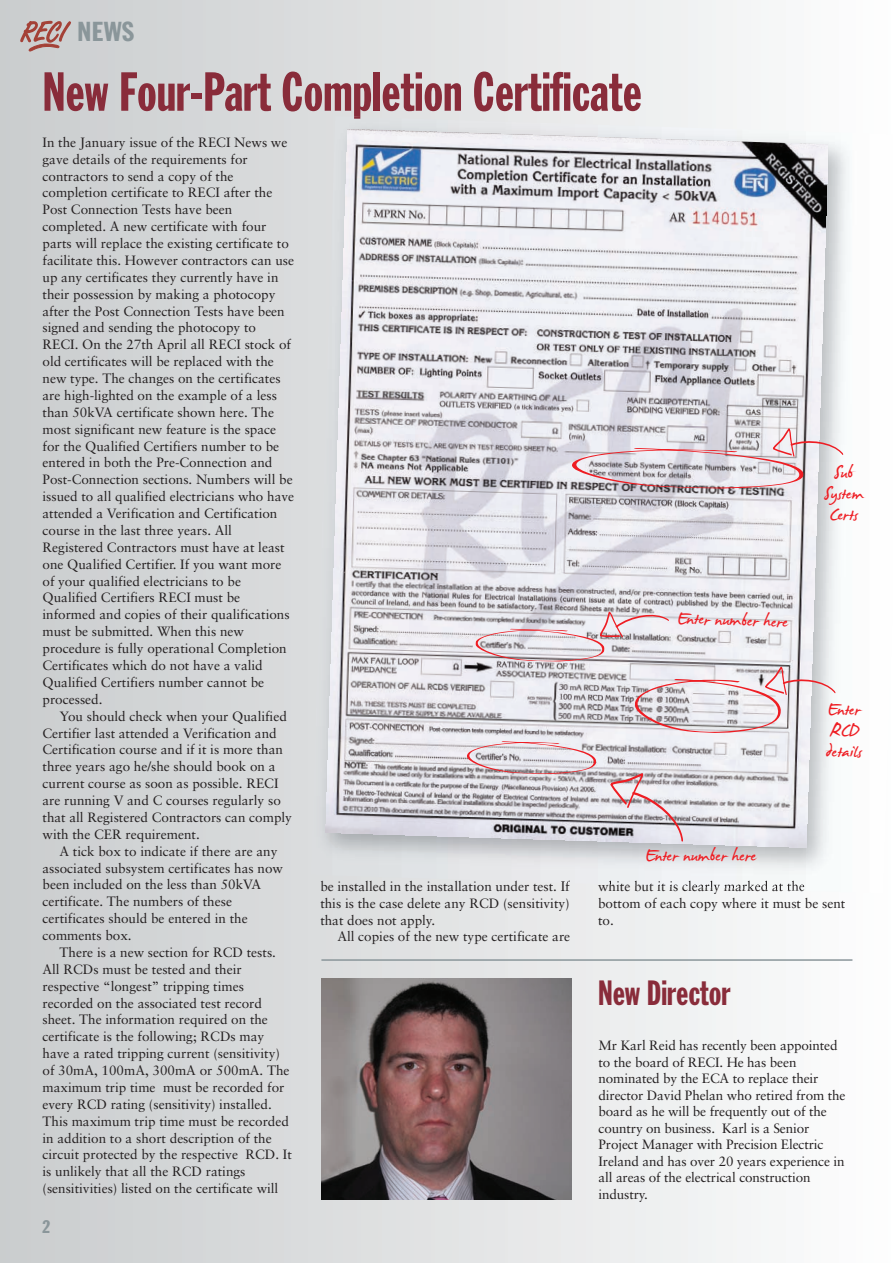
<style>
.page{position:relative;width:893px;height:1263px;background:#fff}
.page>*{position:absolute;margin:0;border:0;box-sizing:border-box;transform-origin:0 0}
.t1{font:54px "Franklin Gothic Extra Cond";color:#892c3a}
.t2{font:34.5px "Franklin Gothic Extra Cond";color:#892c3a}
.t3{font:27px/21px "James Fajardo";color:#ee1d23}
.t4{font:27px "Franklin Gothic Extra Cond";color:#8a969a;scale:1.2 1}
.t5{font:18px "Franklin Gothic Extra Cond";color:#8a969a;scale:1.2 1}
.t6{font:13.5px/16.8px "Sabon";color:#231f20}
</style>
<div class="page">
<div style="left:0;top:0;width:893px;height:1263px;background:linear-gradient(to right,#c9cbcd,#fcfdfd)"></div>
<svg style="left:20px;top:21px;width:51px;height:30px"></svg>
<hr style="left:321px;top:959px;width:531px;height:2px;background:#8a969a">
<img style="left:311px;top:116px;width:582px;height:777px">
<img style="left:608px;top:880px;width:53px;height:11px">
<svg style="left:353px;top:116px;width:9px;height:3px"></svg>
<img style="left:325px;top:129px;width:502px;height:718px">
<svg style="left:466px;top:741px;width:131px;height:33px"></svg>
<svg style="left:475px;top:611px;width:361px;height:122px"></svg>
<svg style="left:571px;top:428px;width:273px;height:61px"></svg>
<svg style="left:610px;top:773px;width:73px;height:69px"></svg>
<img style="left:321px;top:979px;width:250px;height:221px">
<h3 class="t4" style="left:78px;top:22px;width:49px">NEWS</h3>
<h1 class="t1" style="left:43px;top:72px;width:601px">New Four-Part Completion Certificate</h1>
<p class="t6" style="left:43px;top:135px;width:253px">In the January issue of the RECI News we gave details of the requirements for contractors to send a copy of the completion certificate to RECI after the Post Connection Tests have been completed. A new certificate with four parts will replace the existing certificate to facilitate this. However contractors can use up any certificates they currently have in their possession by making a photocopy after the Post Connection Tests have been signed and sending the photocopy to RECI. On the 27th April all RECI stock of old certificates will be replaced with the new type. The changes on the certificates are high-lighted on the example of a less than 50kVA certificate shown here. The most significant new feature is the space for the Qualified Certifiers number to be entered in both the Pre-Connection and Post-Connection sections. Numbers will be issued to all qualified electricians who have attended a Verification and Certification course in the last three years. All Registered Contractors must have at least one Qualified Certifier. If you want more of your qualified electricians to be Qualified Certifiers RECI must be informed and copies of their qualifications must be submitted. When this new procedure is fully operational Completion Certificates which do not have a valid Qualified Certifiers number cannot be processed.</p>
<p class="t6" style="left:43px;top:709px;width:251px;text-indent:17px">You should check when your Qualified Certifier last attended a Verification and Certification course and if it is more than three years ago he/she should book on a current course as soon as possible. RECI are running V and C courses regularly so that all Registered Contractors can comply with the CER requirement.</p>
<p class="t6" style="left:43px;top:844px;width:242px;text-indent:17px">A tick box to indicate if there are any associated subsystem certificates has now been included on the less than 50kVA certificate. The numbers of these certificates should be entered in the comments box.</p>
<p class="t6" style="left:43px;top:945px;width:251px;text-indent:17px">There is a new section for RCD tests.<br>All RCDs must be tested and their respective “longest” tripping times recorded on the associated test record sheet. The information required on the certificate is the following; RCDs may have a rated tripping current (sensitivity) of 30mA, 100mA, 300mA or 500mA. The maximum trip time must be recorded for every RCD rating (sensitivity) installed.<br>This maximum trip time must be recorded in addition to a short description of the circuit protected by the respective RCD. It is unlikely that all the RCD ratings (sensitivities) listed on the certificate will</p>
<h3 class="t5" style="left:43px;top:1220px;width:8px">2</h3>
<p class="t6" style="left:320px;top:879px;width:251px;text-align:justify">be installed in the installation under test. If this is the case delete any RCD (sensitivity) that does not apply.</p>
<p class="t6" style="left:337px;top:929px;width:234px">All copies of the new type certificate are</p>
<h3 class="t3" style="left:824px;top:464px;width:41px;text-align:center">Sub<br>System<br>Certs</h3>
<h3 class="t3" style="left:677px;top:610px;width:113px;rotate:2deg">Enter number here</h3>
<h3 class="t3" style="left:826px;top:701px;width:38px">Enter<br>RCD details</h3>
<h3 class="t3" style="left:645px;top:847px;width:113px">Enter number here</h3>
<p class="t6" style="left:598px;top:879px;width:249px">white but it is clearly marked at the bottom of each copy where it must be sent to.</p>
<h2 class="t2" style="left:598px;top:980px;width:134px">New Director</h2>
<p class="t6" style="left:599px;top:1038px;width:248px">Mr Karl Reid has recently been appointed to the board of RECI. He has been nominated by the ECA to replace their director David Phelan who retired from the board as he will be frequently out of the country on business. Karl is a Senior Project Manager with Precision Electric Ireland and has over 20 years experience in all areas of the electrical construction industry.</p>
</div>
